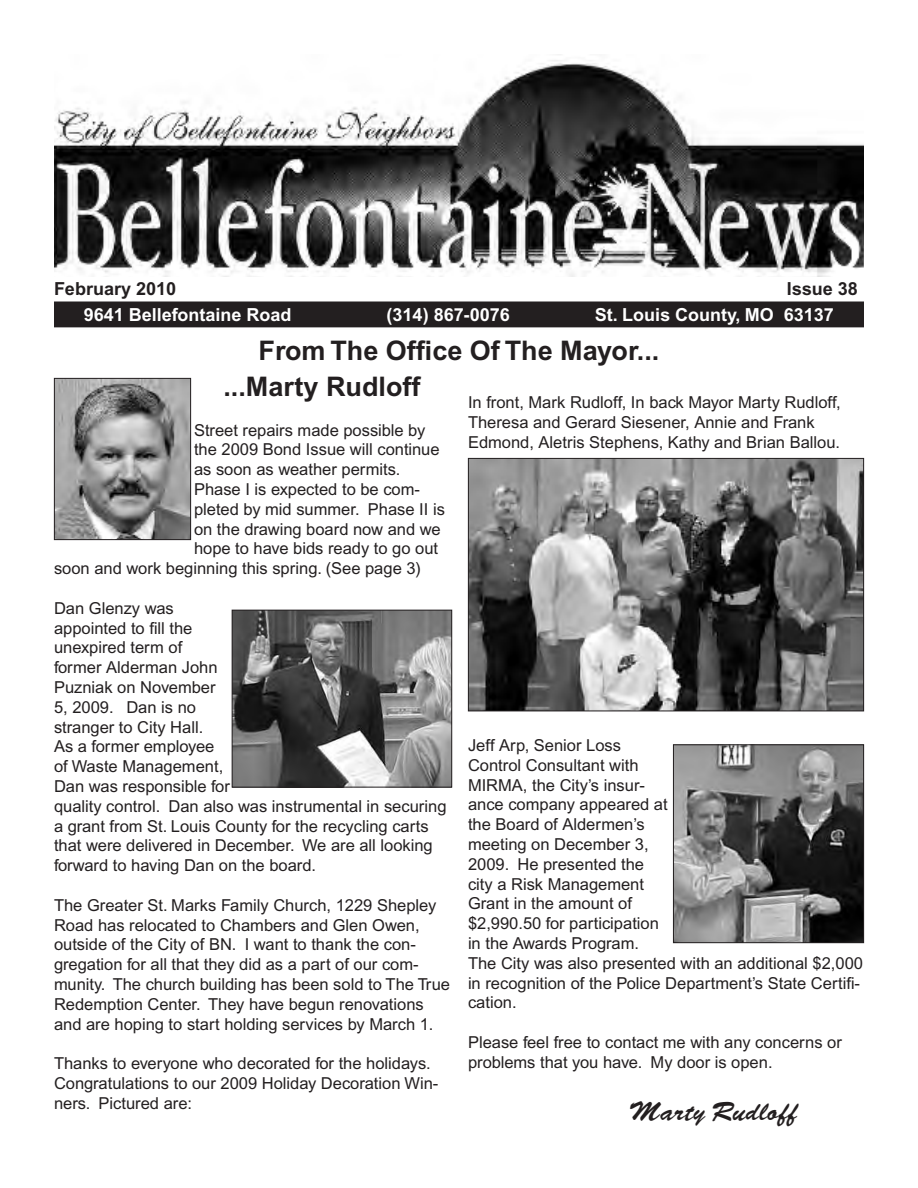
<style>
.page{position:relative;width:918px;height:1188px;background:#fff}
.page>*{position:absolute;margin:0;border:0;box-sizing:border-box;transform-origin:0 0}
.t1{font:700 27px "Arial";color:#231f20}
.t2{font:27px "Brush Script";color:#231f20}
.t3{font:700 18px "Arial";color:#fff}
.t4{font:700 18px "Arial";color:#231f20}
.t5{font:16.5px/19.8px "Arial";color:#231f20}
</style>
<div class="page">
<img style="left:56px;top:380px;width:133px;height:158px">
<div style="left:54px;top:378px;width:137px;height:162px;border:1px solid #231f20"></div>
<img style="left:470px;top:460px;width:392px;height:249px">
<div style="left:468px;top:458px;width:396px;height:253px;border:1px solid #231f20"></div>
<img style="left:54px;top:54px;width:810px;height:222px">
<div style="left:55px;top:302px;width:808px;height:25px;background:#231f20"></div>
<img style="left:234px;top:612px;width:216px;height:174px">
<div style="left:232px;top:610px;width:220px;height:178px;border:1px solid #231f20"></div>
<img style="left:675px;top:746px;width:187px;height:195px">
<div style="left:673px;top:744px;width:191px;height:199px;border:1px solid #231f20"></div>
<p class="t4" style="left:54px;top:278px;width:124px">February 2010</p>
<p class="t4" style="left:787px;top:278px;width:73px">Issue 38</p>
<p class="t3" style="left:84px;top:304px;width:209px">9641 Bellefontaine Road</p>
<p class="t3" style="left:387px;top:304px;width:125px">(314) 867-0076</p>
<p class="t3" style="left:595px;top:304px;width:241px">St. Louis County, MO 63137</p>
<p class="t1" style="left:259px;top:335px;width:402px">From The Office Of The Mayor...</p>
<p class="t1" style="left:223px;top:371px;width:199px">...Marty Rudloff</p>
<p class="t5" style="left:194px;top:420px;width:233px">Street repairs made possible by</p>
<p class="t5" style="left:194px;top:440px;width:247px">the 2009 Bond Issue will continue</p>
<p class="t5" style="left:194px;top:460px;width:208px">as soon as weather permits.</p>
<p class="t5" style="left:194px;top:479px;width:228px">Phase I is expected to be com-</p>
<p class="t5" style="left:194px;top:499px;width:252px">pleted by mid summer. Phase II is</p>
<p class="t5" style="left:194px;top:519px;width:248px">on the drawing board now and we</p>
<p class="t5" style="left:194px;top:539px;width:246px">hope to have bids ready to go out</p>
<p class="t5" style="left:54px;top:559px;width:369px">soon and work beginning this spring. (See page 3)</p>
<p class="t5" style="left:54px;top:598px;width:394px">Dan Glenzy was<br>appointed to fill the<br>unexpired term of<br>former Alderman John<br>Puzniak on November<br>5, 2009. Dan is no<br>stranger to City Hall.<br>As a former employee<br>of Waste Management,<br>Dan was responsible for<br>quality control. Dan also was instrumental in securing a grant from St. Louis County for the recycling carts that were delivered in December. We are all looking forward to having Dan on the board.</p>
<p class="t5" style="left:54px;top:895px;width:398px">The Greater St. Marks Family Church, 1229 Shepley Road has relocated to Chambers and Glen Owen, outside of the City of BN. I want to thank the con&shy;gregation for all that they did as a part of our com&shy;munity. The church building has been sold to The True Redemption Center. They have begun renovations and are hoping to start holding services by March 1.</p>
<p class="t5" style="left:54px;top:1054px;width:386px">Thanks to everyone who decorated for the holidays.<br>Congratulations to our 2009 Holiday Decoration Win&shy;ners. Pictured are:</p>
<p class="t5" style="left:468px;top:392px;width:374px">In front, Mark Rudloff, In back Mayor Marty Rudloff,<br>Theresa and Gerard Siesener, Annie and Frank<br>Edmond, Aletris Stephens, Kathy and Brian Ballou.</p>
<p class="t5" style="left:468px;top:735px;width:397px">Jeff Arp, Senior Loss<br>Control Consultant with<br>MIRMA, the City’s insur-<br>ance company appeared at<br>the Board of Aldermen’s<br>meeting on December 3,<br>2009. He presented the<br>city a Risk Management<br>Grant in the amount of<br>$2,990.50 for participation<br>in the Awards Program.<br>The City was also presented with an additional $2,000 in recognition of the Police Department’s State Certifi&shy;cation.</p>
<p class="t5" style="left:468px;top:1032px;width:375px">Please feel free to contact me with any concerns or problems that you have. My door is open.</p>
<p class="t2" style="left:630px;top:1096px;width:169px">Marty Rudloff</p>
</div>
